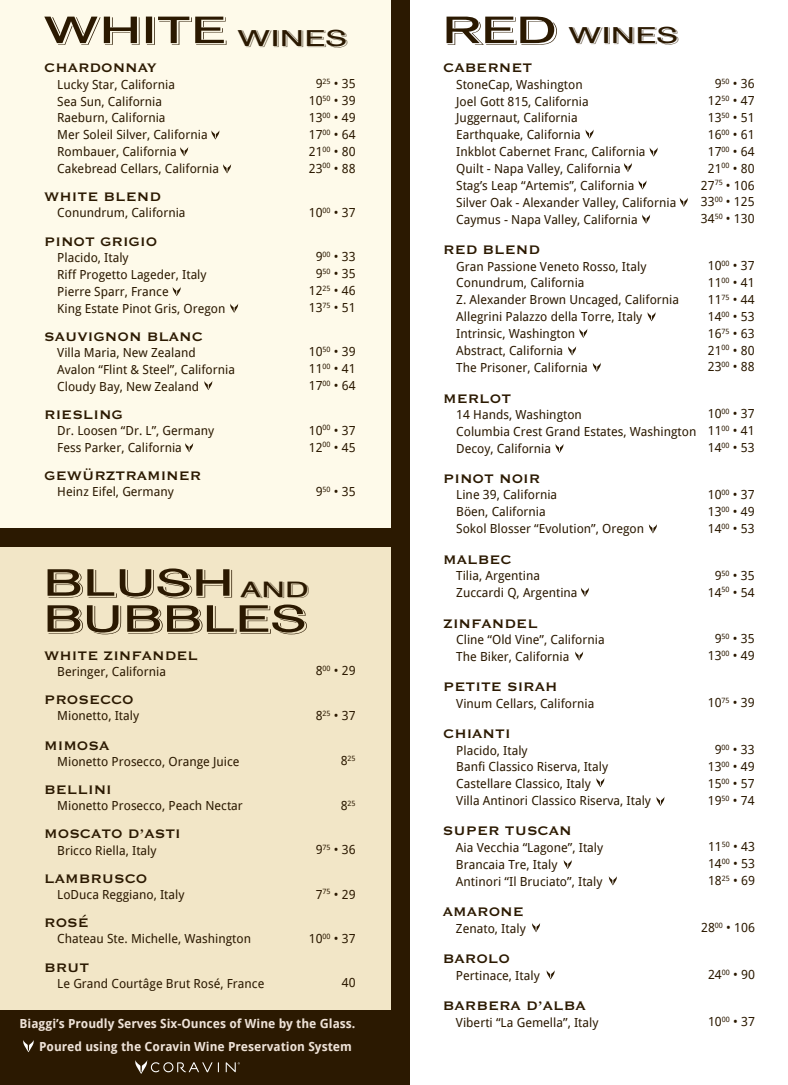
<style>
.page{position:relative;width:788px;height:1085px;background:#fff}
.page>*{position:absolute;margin:0;border:0;box-sizing:border-box;transform-origin:0 0}
.t1{font:37.5px "AG Old Face Shaded";color:#2b1901;scale:1.5 1}
.t2{font:22.5px "AG Old Face Shaded";color:#2b1901;scale:1.5 1}
.t3{font:700 16.25px "Copperplate Gothic BT";color:#2b1901}
.t4{font:12.5px/16.9px "Droid Sans";color:#2b1901}
.t5{font:700 12.5px "Droid Sans";color:#eee2d7}
.t6{font:7.25px "Droid Sans";color:#2b1901}
.s1{font-size:22.5px}
.s2{font-size:21.75px}
.s3{font-size:12.5px}
.s4{font-size:37.5px}
</style>
<div class="page">
<div style="left:0;top:535px;width:400px;height:483px;background:#f2e6c7"></div>
<div style="left:0;top:1010px;width:400px;height:74px;background:#2b1901"></div>
<div style="left:0;top:0;width:400px;height:536px;background:#fefaea"></div>
<div style="left:0;top:528px;width:400px;height:18px;background:#2b1901"></div>
<svg style="left:211px;top:130px;width:9px;height:10px"></svg>
<svg style="left:180px;top:147px;width:8px;height:9px"></svg>
<svg style="left:223px;top:164px;width:8px;height:9px"></svg>
<svg style="left:173px;top:287px;width:8px;height:9px"></svg>
<svg style="left:204px;top:381px;width:8px;height:9px"></svg>
<svg style="left:230px;top:303px;width:8px;height:10px"></svg>
<svg style="left:185px;top:443px;width:8px;height:9px"></svg>
<svg style="left:585px;top:129px;width:9px;height:10px"></svg>
<svg style="left:649px;top:147px;width:9px;height:10px"></svg>
<svg style="left:624px;top:163px;width:8px;height:9px"></svg>
<svg style="left:638px;top:180px;width:9px;height:10px"></svg>
<svg style="left:680px;top:198px;width:8px;height:9px"></svg>
<svg style="left:642px;top:214px;width:8px;height:10px"></svg>
<svg style="left:647px;top:312px;width:9px;height:9px"></svg>
<svg style="left:579px;top:329px;width:8px;height:9px"></svg>
<svg style="left:568px;top:346px;width:8px;height:9px"></svg>
<svg style="left:593px;top:363px;width:8px;height:9px"></svg>
<svg style="left:555px;top:444px;width:9px;height:9px"></svg>
<svg style="left:649px;top:524px;width:8px;height:9px"></svg>
<svg style="left:581px;top:587px;width:8px;height:10px"></svg>
<svg style="left:575px;top:651px;width:8px;height:9px"></svg>
<svg style="left:596px;top:778px;width:8px;height:9px"></svg>
<svg style="left:656px;top:797px;width:9px;height:9px"></svg>
<svg style="left:564px;top:860px;width:8px;height:9px"></svg>
<svg style="left:609px;top:876px;width:8px;height:9px"></svg>
<svg style="left:532px;top:923px;width:8px;height:9px"></svg>
<svg style="left:546px;top:970px;width:9px;height:9px"></svg>
<svg style="left:226px;top:1062px;width:14px;height:10px"></svg>
<svg style="left:135px;top:1060px;width:84px;height:13px"></svg>
<svg style="left:23px;top:1040px;width:11px;height:12px"></svg>
<div style="left:391px;top:0;width:18px;height:1084px;background:#2b1901"></div>
<h1 class="t1" style="left:44px;top:7px;width:204px">WHITE <span class="s1">WINES</span></h1>
<h3 class="t3" style="left:44px;top:59px;width:114px">CHARDONNAY</h3>
<p class="t4" style="left:57px;top:75px;width:163px">Lucky Star, California<br>Sea Sun, California<br>Raeburn, California<br>Mer Soleil Silver, California<br>Rombauer, California<br>Cakebread Cellars, California</p>
<p class="t4" style="left:309px;top:75px;width:48px;text-align:center">9<sup>25</sup> • 35<br>10<sup>50</sup> • 39<br>13<sup>00</sup> • 49<br>17<sup>00</sup> • 64<br>21<sup>00</sup> • 80<br>23<sup>00</sup> • 88</p>
<h3 class="t3" style="left:44px;top:188px;width:118px">WHITE BLEND</h3>
<p class="t4" style="left:57px;top:204px;width:130px">Conundrum, California</p>
<p class="t4" style="left:309px;top:204px;width:48px">10<sup>00</sup> • 37</p>
<h3 class="t3" style="left:44px;top:233px;width:114px">PINOT GRIGIO</h3>
<p class="t4" style="left:57px;top:248px;width:170px">Placido, Italy<br>Riff Progetto Lageder, Italy<br>Pierre Sparr, France<br>King Estate Pinot Gris, Oregon</p>
<p class="t4" style="left:309px;top:248px;width:48px;text-align:center">9<sup>00</sup> • 33<br>9<sup>50</sup> • 35<br>12<sup>25</sup> • 46<br>13<sup>75</sup> • 51</p>
<h3 class="t3" style="left:44px;top:328px;width:160px">SAUVIGNON BLANC</h3>
<p class="t4" style="left:57px;top:343px;width:179px">Villa Maria, New Zealand<br>Avalon “Flint &amp; Steel”, California<br>Cloudy Bay, New Zealand</p>
<p class="t4" style="left:309px;top:343px;width:48px;text-align:justify">10<sup>50</sup> • 39<br>11<sup>00</sup> • 41<br>17<sup>00</sup> • 64</p>
<h3 class="t3" style="left:44px;top:406px;width:80px">RIESLING</h3>
<p class="t4" style="left:57px;top:422px;width:158px">Dr. Loosen “Dr. L”, Germany<br>Fess Parker, California</p>
<p class="t4" style="left:309px;top:421px;width:48px">10<sup>00</sup> • 37<br>12<sup>00</sup> • 45</p>
<h3 class="t3" style="left:44px;top:467px;width:159px">GEWÜRZTRAMINER</h3>
<p class="t4" style="left:57px;top:483px;width:118px">Heinz Eifel, Germany</p>
<p class="t4" style="left:316px;top:482px;width:41px">9<sup>50</sup> • 35</p>
<h1 class="t1" style="left:44px;top:559px;width:178px">BLUSH <span class="s2">AND</span></h1>
<h1 class="t1" style="left:44px;top:595px;width:177px">BUBBLES</h1>
<h3 class="t3" style="left:44px;top:646px;width:155px">WHITE ZINFANDEL</h3>
<p class="t4" style="left:57px;top:662px;width:110px">Beringer, California</p>
<p class="t4" style="left:316px;top:662px;width:41px">8<sup>00</sup> • 29</p>
<h3 class="t3" style="left:44px;top:691px;width:91px">PROSECCO</h3>
<p class="t4" style="left:57px;top:707px;width:83px">Mionetto, Italy</p>
<p class="t4" style="left:316px;top:706px;width:41px">8<sup>25</sup> • 37</p>
<h3 class="t3" style="left:44px;top:736px;width:67px">MIMOSA</h3>
<p class="t4" style="left:57px;top:752px;width:184px">Mionetto Prosecco, Orange Juice</p>
<p class="t6" style="left:341px;top:753px;width:16px"><span class="s3">8</span>25</p>
<h3 class="t3" style="left:44px;top:781px;width:69px">BELLINI</h3>
<p class="t4" style="left:57px;top:797px;width:187px">Mionetto Prosecco, Peach Nectar</p>
<p class="t6" style="left:341px;top:798px;width:16px"><span class="s3">8</span>25</p>
<h3 class="t3" style="left:44px;top:825px;width:138px">MOSCATO D’ASTI</h3>
<p class="t4" style="left:57px;top:841px;width:101px">Bricco Riella, Italy</p>
<p class="t4" style="left:316px;top:841px;width:41px">9<sup>75</sup> • 36</p>
<h3 class="t3" style="left:44px;top:869px;width:104px">LAMBRUSCO</h3>
<p class="t4" style="left:57px;top:885px;width:129px">LoDuca Reggiano, Italy</p>
<p class="t4" style="left:316px;top:885px;width:41px">7<sup>75</sup> • 29</p>
<h3 class="t3" style="left:44px;top:914px;width:46px">ROSÉ</h3>
<p class="t4" style="left:57px;top:930px;width:195px">Chateau Ste. Michelle, Washington</p>
<p class="t4" style="left:309px;top:929px;width:48px">10<sup>00</sup> • 37</p>
<h3 class="t3" style="left:44px;top:958px;width:47px">BRUT</h3>
<p class="t4" style="left:57px;top:974px;width:209px">Le Grand Courtâge Brut Rosé, France</p>
<p class="t4" style="left:342px;top:974px;width:15px">40</p>
<p class="t5" style="left:20px;top:1014px;width:337px">Biaggi’s Proudly Serves Six-Ounces of Wine by the Glass.</p>
<p class="t5" style="left:39px;top:1037px;width:314px">Poured using the Coravin Wine Preservation System</p>
<h2 class="t2" style="left:443px;top:21px;width:159px"><span class="s4">RED</span> WINES</h2>
<h3 class="t3" style="left:443px;top:59px;width:91px">CABERNET</h3>
<p class="t4" style="left:456px;top:75px;width:222px">StoneCap, Washington<br>Joel Gott 815, California<br>Juggernaut, California<br>Earthquake, California<br>Inkblot Cabernet Franc, California<br>Quilt - Napa Valley, California<br>Stag’s Leap “Artemis”, California<br>Silver Oak - Alexander Valley, California<br>Caymus - Napa Valley, California</p>
<p class="t4" style="left:701px;top:75px;width:55px;text-align:right">9<sup>50</sup> • 36<br>12<sup>50</sup> • 47<br>13<sup>50</sup> • 51<br>16<sup>00</sup> • 61<br>17<sup>00</sup> • 64<br>21<sup>00</sup> • 80<br>27<sup>75</sup> • 106<br>33<sup>00</sup> • 125<br>34<sup>50</sup> • 130</p>
<h3 class="t3" style="left:443px;top:241px;width:98px">RED BLEND</h3>
<p class="t4" style="left:456px;top:257px;width:224px">Gran Passione Veneto Rosso, Italy<br>Conundrum, California<br>Z. Alexander Brown Uncaged, California<br>Allegrini Palazzo della Torre, Italy<br>Intrinsic, Washington<br>Abstract, California<br>The Prisoner, California</p>
<p class="t4" style="left:708px;top:257px;width:48px;text-align:justify">10<sup>00</sup> • 37<br>11<sup>00</sup> • 41<br>11<sup>75</sup> • 44<br>14<sup>00</sup> • 53<br>16<sup>75</sup> • 63<br>21<sup>00</sup> • 80<br>23<sup>00</sup> • 88</p>
<h3 class="t3" style="left:443px;top:389px;width:69px">MERLOT</h3>
<p class="t4" style="left:456px;top:405px;width:242px">14 Hands, Washington<br>Columbia Crest Grand Estates, Washington<br>Decoy, California</p>
<p class="t4" style="left:708px;top:405px;width:48px;text-align:justify">10<sup>00</sup> • 37<br>11<sup>00</sup> • 41<br>14<sup>00</sup> • 53</p>
<h3 class="t3" style="left:443px;top:470px;width:98px">PINOT NOIR</h3>
<p class="t4" style="left:456px;top:486px;width:189px">Line 39, California<br>Böen, California<br>Sokol Blosser “Evolution”, Oregon</p>
<p class="t4" style="left:708px;top:486px;width:48px;text-align:justify">10<sup>00</sup> • 37<br>13<sup>00</sup> • 49<br>14<sup>00</sup> • 53</p>
<h3 class="t3" style="left:443px;top:551px;width:70px">MALBEC</h3>
<p class="t4" style="left:456px;top:567px;width:123px">Tilia, Argentina<br>Zuccardi Q, Argentina</p>
<p class="t4" style="left:708px;top:566px;width:48px;text-align:center">9<sup>50</sup> • 35<br>14<sup>50</sup> • 54</p>
<h3 class="t3" style="left:443px;top:614px;width:96px">ZINFANDEL</h3>
<p class="t4" style="left:456px;top:630px;width:150px">Cline “Old Vine”, California<br>The Biker, California</p>
<p class="t4" style="left:708px;top:630px;width:48px;text-align:center">9<sup>50</sup> • 35<br>13<sup>00</sup> • 49</p>
<h3 class="t3" style="left:443px;top:678px;width:116px">PETITE SIRAH</h3>
<p class="t4" style="left:456px;top:694px;width:140px">Vinum Cellars, California</p>
<p class="t4" style="left:708px;top:694px;width:48px">10<sup>75</sup> • 39</p>
<h3 class="t3" style="left:443px;top:725px;width:69px">CHIANTI</h3>
<p class="t4" style="left:456px;top:741px;width:196px">Placido, Italy<br>Banfi Classico Riserva, Italy<br>Castellare Classico, Italy<br>Villa Antinori Classico Riserva, Italy</p>
<p class="t4" style="left:708px;top:741px;width:48px;text-align:center">9<sup>00</sup> • 33<br>13<sup>00</sup> • 49<br>15<sup>00</sup> • 57<br>19<sup>50</sup> • 74</p>
<h3 class="t3" style="left:443px;top:822px;width:130px">SUPER TUSCAN</h3>
<p class="t4" style="left:456px;top:838px;width:149px">Aia Vecchia “Lagone”, Italy<br>Brancaia Tre, Italy<br>Antinori “Il Bruciato”, Italy</p>
<p class="t4" style="left:708px;top:838px;width:48px;text-align:justify">11<sup>50</sup> • 43<br>14<sup>00</sup> • 53<br>18<sup>25</sup> • 69</p>
<h3 class="t3" style="left:443px;top:903px;width:82px">AMARONE</h3>
<p class="t4" style="left:456px;top:919px;width:71px">Zenato, Italy</p>
<p class="t4" style="left:701px;top:918px;width:55px">28<sup>00</sup> • 106</p>
<h3 class="t3" style="left:443px;top:950px;width:69px">BAROLO</h3>
<p class="t4" style="left:456px;top:966px;width:85px">Pertinace, Italy</p>
<p class="t4" style="left:708px;top:965px;width:48px">24<sup>00</sup> • 90</p>
<h3 class="t3" style="left:443px;top:997px;width:144px">BARBERA D’ALBA</h3>
<p class="t4" style="left:456px;top:1013px;width:144px">Viberti “La Gemella”, Italy</p>
<p class="t4" style="left:708px;top:1012px;width:48px">10<sup>00</sup> • 37</p>
</div>
